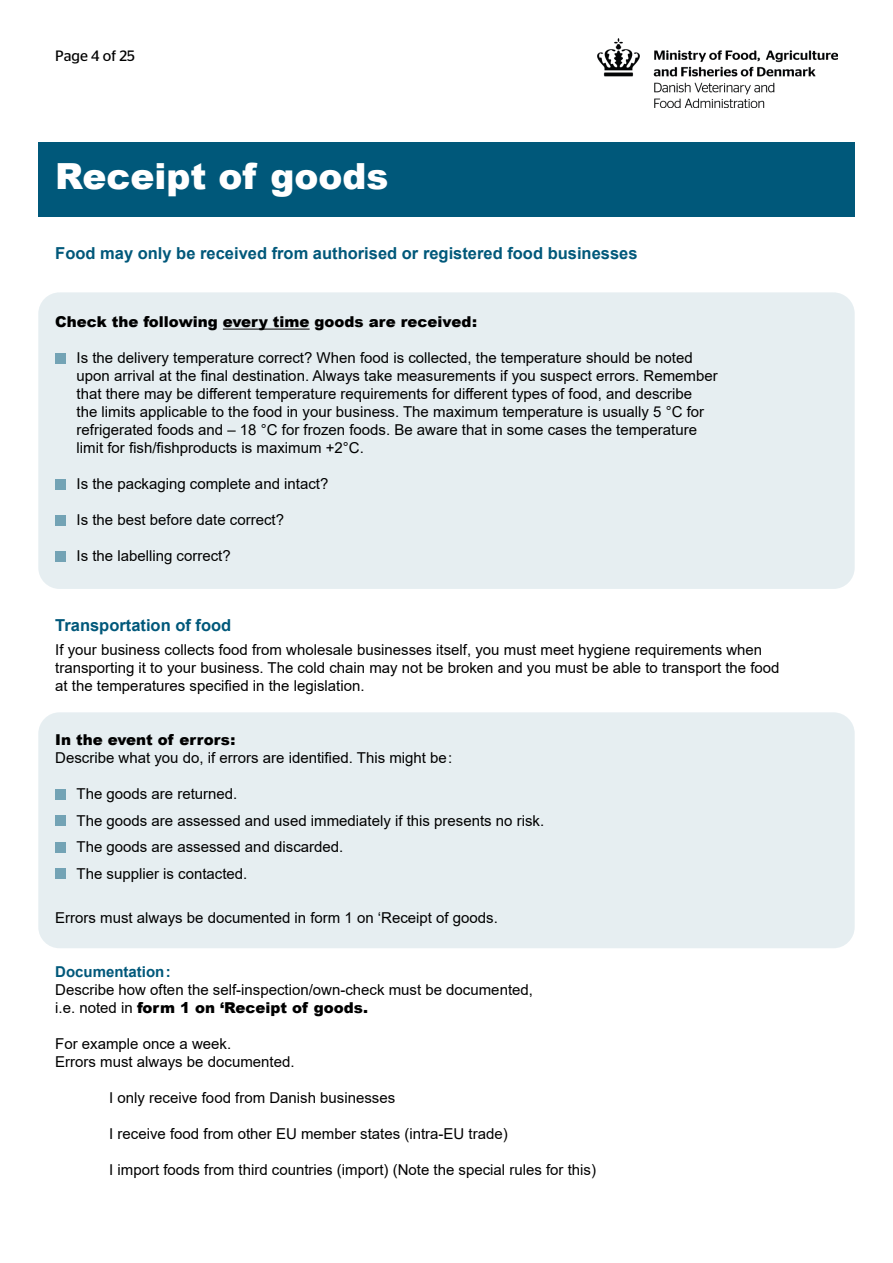
<style>
.page{position:relative;width:893px;height:1263px;background:#fff}
.page>*{position:absolute;margin:0;border:0;box-sizing:border-box;transform-origin:0 0}
.rubrik{font:900 36px "Arial";color:#fff}
.mellemrubrik{font:700 16.5px "Arial";color:#00587a}
.brød{font:15px/18px "Arial";color:#000}
.brød-2{font:900 15px "Arial";color:#000}
.bold_blå{font:700 15px "Arial";color:#00587a}
.t1{font:15px "Stag Sans";color:#000}
.s1{font-weight:900}
</style>
<div class="page">
<div style="left:38px;top:292px;width:817px;height:297px;background:#e6eef1;border-radius:21px"></div>
<div style="left:38px;top:712px;width:817px;height:236px;background:#e6eef1;border-radius:21px"></div>
<img style="left:598px;top:38px;width:240px;height:70px">
<div style="left:38px;top:142px;width:817px;height:75px;background:#00587a"></div>
<div style="left:55px;top:789px;width:10px;height:10px;background:#73a3b5"></div>
<div style="left:55px;top:815px;width:10px;height:11px;background:#73a3b5"></div>
<div style="left:55px;top:842px;width:10px;height:10px;background:#73a3b5"></div>
<div style="left:55px;top:868px;width:10px;height:11px;background:#73a3b5"></div>
<hr style="left:223px;top:329px;width:87px;height:1px;background:#000">
<div style="left:55px;top:353px;width:10px;height:10px;background:#73a3b5"></div>
<div style="left:55px;top:479px;width:10px;height:10px;background:#73a3b5"></div>
<div style="left:55px;top:515px;width:10px;height:10px;background:#73a3b5"></div>
<div style="left:55px;top:551px;width:10px;height:10px;background:#73a3b5"></div>
<p class="t1" style="left:55px;top:47px;width:81px">Page 4 of 25</p>
<h2 class="rubrik" style="left:55px;top:150px;width:335px">Receipt of goods</h2>
<h4 class="mellemrubrik" style="left:55px;top:241px;width:584px">Food may only be received from authorised or registered food businesses</h4>
<p class="brød-2" style="left:55px;top:311px;width:423px">Check the following every time goods are received:</p>
<p class="brød" style="left:77px;top:349px;width:643px">Is the delivery temperature correct? When food is collected, the temperature should be noted upon arrival at the final destination. Always take measurements if you suspect errors. Remember that there may be different temperature requirements for different types of food, and describe<br>the limits applicable to the food in your business. The maximum temperature is usually 5 °C for refrigerated foods and – 18 °C for frozen foods. Be aware that in some cases the temperature limit for fish/fishproducts is maximum +2°C.</p>
<p class="brød" style="left:77px;top:475px;width:253px">Is the packaging complete and intact?</p>
<p class="brød" style="left:77px;top:511px;width:209px">Is the best before date correct?</p>
<p class="brød" style="left:77px;top:547px;width:156px">Is the labelling correct?</p>
<h4 class="mellemrubrik" style="left:55px;top:613px;width:178px">Transportation of food</h4>
<p class="brød" style="left:55px;top:641px;width:726px">If your business collects food from wholesale businesses itself, you must meet hygiene requirements when transporting it to your business. The cold chain may not be broken and you must be able to transport the food at the temperatures specified in the legislation.</p>
<p class="brød-2" style="left:55px;top:729px;width:182px">In the event of errors:</p>
<p class="brød" style="left:55px;top:749px;width:398px">Describe what you do, if errors are identified. This might be :</p>
<p class="brød" style="left:77px;top:785px;width:162px">The goods are returned.</p>
<p class="brød" style="left:77px;top:811px;width:469px">The goods are assessed and used immediately if this presents no risk.</p>
<p class="brød" style="left:77px;top:838px;width:268px">The goods are assessed and discarded.</p>
<p class="brød" style="left:77px;top:864px;width:172px">The supplier is contacted.</p>
<p class="brød" style="left:55px;top:909px;width:444px">Errors must always be documented in form 1 on ‘Receipt of goods.</p>
<p class="bold_blå" style="left:55px;top:961px;width:117px">Documentation :</p>
<p class="brød" style="left:55px;top:981px;width:479px">Describe how often the self-inspection/own-check must be documented, i.e. noted in <span class="s1">form 1 on ‘Receipt of goods.</span></p>
<p class="brød" style="left:55px;top:1035px;width:177px">For example once a week.</p>
<p class="brød" style="left:55px;top:1053px;width:241px">Errors must always be documented.</p>
<p class="brød" style="left:109px;top:1089px;width:287px">I only receive food from Danish businesses</p>
<p class="brød" style="left:109px;top:1125px;width:400px">I receive food from other EU member states (intra-EU trade)</p>
<p class="brød" style="left:109px;top:1161px;width:488px">I import foods from third countries (import) (Note the special rules for this)</p>
</div>
